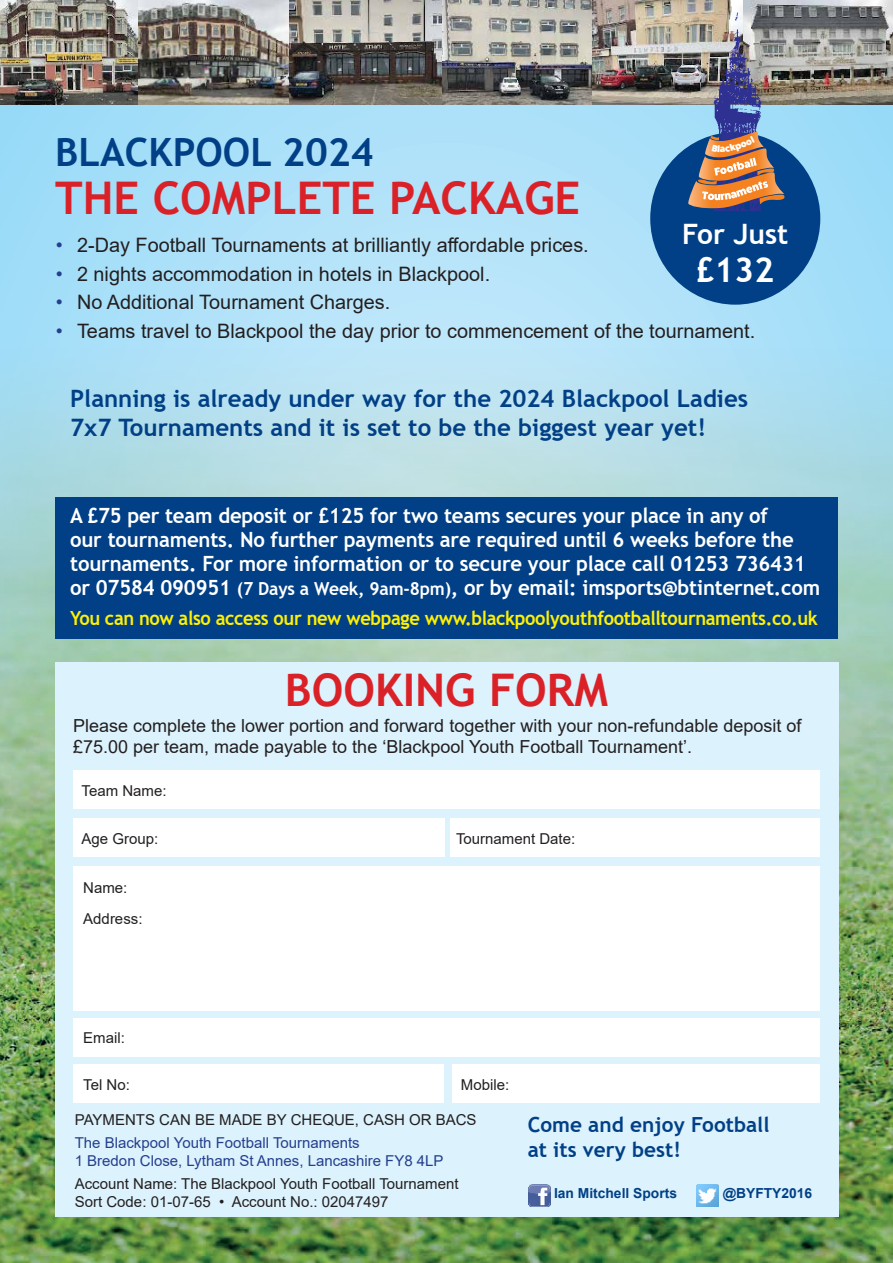
<style>
.page{position:relative;width:893px;height:1263px;background:#fff}
.page>*{position:absolute;margin:0;border:0;box-sizing:border-box;transform-origin:0 0}
.t1{font:700 45px "Trebuchet MS";color:#da2128}
.t2{font:700 39px "Trebuchet MS";color:#014086}
.t3{font:700 34.35px "Trebuchet MS";color:#fff}
.t4{font:700 28.05px "Trebuchet MS";color:#fff}
.t5{font:700 24px/28.5px "Trebuchet MS";color:#014086}
.t6{font:700 21px/24px "Trebuchet MS";letter-spacing:-.01em;color:#fff}
.t7{font:700 20.85px "Trebuchet MS";color:#014086}
.t8{font:19.8px "Arial";color:#231f20}
.t9{font:700 19.5px "Trebuchet MS";letter-spacing:-.02em;color:#fff101;scale:.94 1}
.t10{font:18px/21.6px "Arial";color:#231f20}
.t11{font:15px/17.7px "Arial";color:#231f20}
.t12{font:15px/17.7px "Arial";color:#253f8e}
.t13{font:700 13.8px "Arial";color:#014086}
.s1{color:#253f8e}
.s2{font-size:18px}
</style>
<div class="page">
<svg style="left:0;top:105px;width:893px;height:244px;background:#abe0f8"></svg>
<img style="left:0;top:349px;width:893px;height:914px">
<div style="left:55px;top:662px;width:783px;height:555px;background:#dcf2fc"></div>
<img style="left:528px;top:1184px;width:22px;height:22px">
<img style="left:696px;top:1184px;width:22px;height:22px">
<div style="left:73px;top:819px;width:371px;height:38px;background:#fff"></div>
<div style="left:451px;top:819px;width:369px;height:38px;background:#fff"></div>
<div style="left:73px;top:771px;width:747px;height:38px;background:#fff"></div>
<div style="left:73px;top:866px;width:747px;height:145px;background:#fff"></div>
<div style="left:73px;top:1018px;width:747px;height:38px;background:#fff"></div>
<div style="left:73px;top:1064px;width:370px;height:39px;background:#fff"></div>
<div style="left:452px;top:1064px;width:368px;height:39px;background:#fff"></div>
<img style="left:0;top:0;width:893px;height:105px">
<div style="left:55px;top:497px;width:783px;height:142px;background:#014086"></div>
<div style="left:650px;top:132px;width:170px;height:173px;background:#014086;border-radius:50%"></div>
<img style="left:712px;top:7px;width:53px;height:203px">
<svg style="left:687px;top:132px;width:98px;height:77px"></svg>
<p class="t2" style="left:55px;top:128px;width:320px">BLACKPOOL 2024</p>
<p class="t1" style="left:55px;top:170px;width:526px">THE COMPLETE PACKAGE</p>
<p class="t8" style="left:56px;top:231px;width:535px"><span class="s1">•</span> 2-Day Football Tournaments at brilliantly affordable prices.</p>
<p class="t8" style="left:56px;top:260px;width:436px"><span class="s1">•</span> 2 nights accommodation in hotels in Blackpool.</p>
<p class="t8" style="left:56px;top:288px;width:336px"><span class="s1">•</span> No Additional Tournament Charges.</p>
<p class="t8" style="left:56px;top:317px;width:701px"><span class="s1">•</span> Teams travel to Blackpool the day prior to commencement of the tournament.</p>
<p class="t4" style="left:682px;top:216px;width:108px">For Just</p>
<p class="t3" style="left:696px;top:248px;width:80px">£132</p>
<p class="t5" style="left:70px;top:385px;width:680px">Planning is already under way for the 2024 Blackpool Ladies<br>7x7 Tournaments and it is set to be the biggest year yet!</p>
<p class="t6" style="left:70px;top:503px;width:751px">A £75 per team deposit or £125 for two teams secures your place in any of<br>our tournaments. No further payments are required until 6 weeks before the tournaments. For more information or to secure your place call 01253 736431 or 07584 090951 <span class="s2">(7 Days a Week, 9am-8pm)</span>, or by email: imsports@btinternet.com</p>
<p class="t9" style="left:70px;top:605px;width:797px">You can now also access our new webpage www.blackpoolyouthfootballtournaments.co.uk</p>
<p class="t1" style="left:285px;top:662px;width:324px">BOOKING FORM</p>
<p class="t10" style="left:73px;top:714px;width:730px">Please complete the lower portion and forward together with your non-refundable deposit of £75.00 per team, made payable to the ‘Blackpool Youth Football Tournament’.</p>
<p class="t11" style="left:82px;top:782px;width:87px">Team Name:</p>
<p class="t11" style="left:82px;top:829px;width:78px">Age Group:</p>
<p class="t11" style="left:456px;top:829px;width:121px">Tournament Date:</p>
<p class="t11" style="left:83px;top:879px;width:46px">Name:</p>
<p class="t11" style="left:83px;top:910px;width:61px">Address:</p>
<p class="t11" style="left:83px;top:1029px;width:43px">Email:</p>
<p class="t11" style="left:83px;top:1075px;width:48px">Tel No:</p>
<p class="t11" style="left:461px;top:1075px;width:50px">Mobile:</p>
<p class="t11" style="left:75px;top:1111px;width:403px">PAYMENTS CAN BE MADE BY CHEQUE, CASH OR BACS</p>
<p class="t12" style="left:75px;top:1134px;width:370px">The Blackpool Youth Football Tournaments<br>1 Bredon Close, Lytham St Annes, Lancashire FY8 4LP</p>
<p class="t11" style="left:75px;top:1175px;width:385px">Account Name: The Blackpool Youth Football Tournament<br>Sort Code: 01-07-65 • Account No.: 02047497</p>
<p class="t7" style="left:528px;top:1111px;width:243px">Come and enjoy Football</p>
<p class="t7" style="left:528px;top:1136px;width:155px">at its very best!</p>
<p class="t13" style="left:554px;top:1183px;width:124px">Ian Mitchell Sports</p>
<p class="t13" style="left:723px;top:1183px;width:91px">@BYFTY2016</p>
</div>
